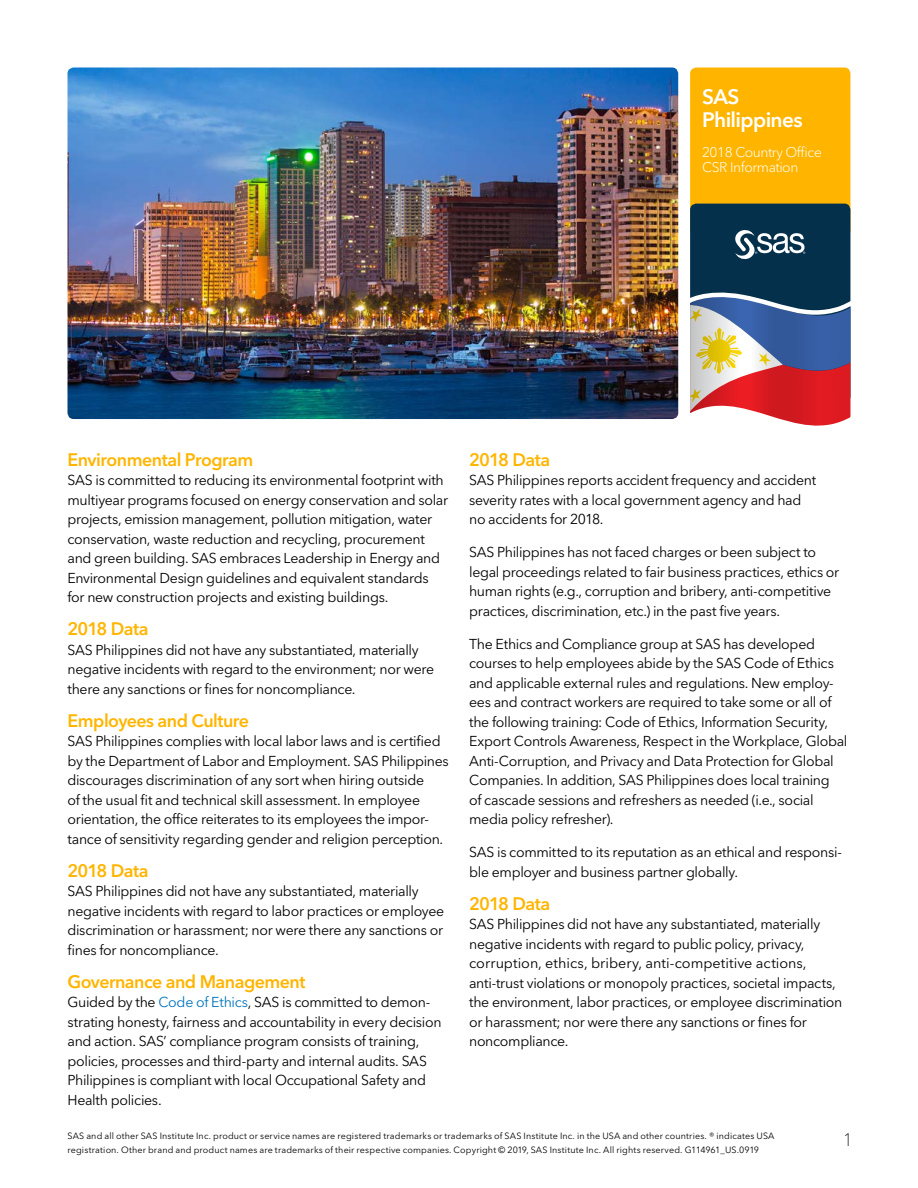
<style>
.page{position:relative;width:918px;height:1188px;background:#fff}
.page>*{position:absolute;margin:0;border:0;box-sizing:border-box;transform-origin:0 0}
.t1{font:600 20.85px/22.2px "Avenir Next W1 G";letter-spacing:-.03em;color:#fff}
.t2{font:600 18px "Avenir Next W1 G";letter-spacing:-.03em;color:#ffb500}
.t3{font:100 18px "Avenir Next W1 G";color:#000}
.t4{font:14.25px/19.5px "Avenir Next W1 G";letter-spacing:-.02em;color:#000}
.t5{font:300 13.95px/15.3px "Avenir Next W1 G";letter-spacing:-.03em;color:#fff}
.t6{font:9px/13.5px "Avenir Next W1 G";letter-spacing:.015em;color:#000}
.s1{color:#0074be}
</style>
<div class="page">
<div style="left:690px;top:68px;width:160px;height:169px;background:#ffb500;border-radius:6px"></div>
<img style="left:68px;top:68px;width:610px;height:351px">
<div style="left:690px;top:204px;width:160px;height:198px;background:#04304b;border-radius:6px"></div>
<svg style="left:735px;top:230px;width:70px;height:29px"></svg>
<svg style="left:690px;top:290px;width:161px;height:136px"></svg>
<h1 class="t1" style="left:702px;top:86px;width:102px">SAS<br>Philippines</h1>
<p class="t5" style="left:702px;top:144px;width:121px">2018 Country Office<br>CSR Information</p>
<p class="t2" style="left:68px;top:449px;width:187px">Environmental Program</p>
<p class="t4" style="left:68px;top:471px;width:382px">SAS is committed to reducing its environmental footprint with multiyear programs focused on energy conservation and solar projects, emission management, pollution mitigation, water conservation, waste reduction and recycling, procurement and green building. SAS embraces Leadership in Energy and Environmental Design guidelines and equivalent standards for new construction projects and existing buildings.</p>
<p class="t2" style="left:68px;top:618px;width:83px">2018 Data</p>
<p class="t4" style="left:68px;top:640px;width:368px">SAS Philippines did not have any substantiated, materially negative incidents with regard to the environment; nor were there any sanctions or fines for noncompliance.</p>
<p class="t2" style="left:68px;top:710px;width:183px">Employees and Culture</p>
<p class="t4" style="left:68px;top:732px;width:383px">SAS Philippines complies with local labor laws and is certified by the Department of Labor and Employment. SAS Philippines discourages discrimination of any sort when hiring outside<br>of the usual fit and technical skill assessment. In employee orientation, the office reiterates to its employees the impor&shy;tance of sensitivity regarding gender and religion perception.</p>
<p class="t2" style="left:68px;top:860px;width:83px">2018 Data</p>
<p class="t4" style="left:68px;top:882px;width:378px">SAS Philippines did not have any substantiated, materially negative incidents with regard to labor practices or employee discrimination or harassment; nor were there any sanctions or fines for noncompliance.</p>
<p class="t2" style="left:68px;top:971px;width:240px">Governance and Management</p>
<p class="t4" style="left:68px;top:993px;width:376px">Guided by the <span class="s1">Code of Ethics</span>, SAS is committed to demon&shy;strating honesty, fairness and accountability in every decision and action. SAS’ compliance program consists of training, policies, processes and third-party and internal audits. SAS Philippines is compliant with local Occupational Safety and Health policies.</p>
<p class="t2" style="left:469px;top:449px;width:83px">2018 Data</p>
<p class="t4" style="left:469px;top:471px;width:349px">SAS Philippines reports accident frequency and accident severity rates with a local government agency and had no accidents for 2018.</p>
<p class="t4" style="left:469px;top:543px;width:372px">SAS Philippines has not faced charges or been subject to legal proceedings related to fair business practices, ethics or human rights (e.g., corruption and bribery, anti-competitive practices, discrimination, etc.) in the past five years.</p>
<p class="t4" style="left:469px;top:634px;width:380px">The Ethics and Compliance group at SAS has developed courses to help employees abide by the SAS Code of Ethics and applicable external rules and regulations. New employ&shy;ees and contract workers are required to take some or all of the following training: Code of Ethics, Information Security, Export Controls Awareness, Respect in the Workplace, Global Anti-Corruption, and Privacy and Data Protection for Global Companies. In addition, SAS Philippines does local training<br>of cascade sessions and refreshers as needed (i.e., social media policy refresher).</p>
<p class="t4" style="left:469px;top:843px;width:374px">SAS is committed to its reputation as an ethical and responsi&shy;ble employer and business partner globally.</p>
<p class="t2" style="left:469px;top:893px;width:83px">2018 Data</p>
<p class="t4" style="left:469px;top:915px;width:375px">SAS Philippines did not have any substantiated, materially negative incidents with regard to public policy, privacy, corruption, ethics, bribery, anti-competitive actions, anti-trust violations or monopoly practices, societal impacts, the environment, labor practices, or employee discrimination or harassment; nor were there any sanctions or fines for noncompliance.</p>
<p class="t6" style="left:68px;top:1129px;width:709px">SAS and all other SAS Institute Inc. product or service names are registered trademarks or trademarks of SAS Institute Inc. in the USA and other countries. ® indicates USA registration. Other brand and product names are trademarks of their respective companies. Copyright © 2019, SAS Institute Inc. All rights reserved. G114961_US.0919</p>
<p class="t3" style="left:843px;top:1129px;width:12px">1</p>
</div>
